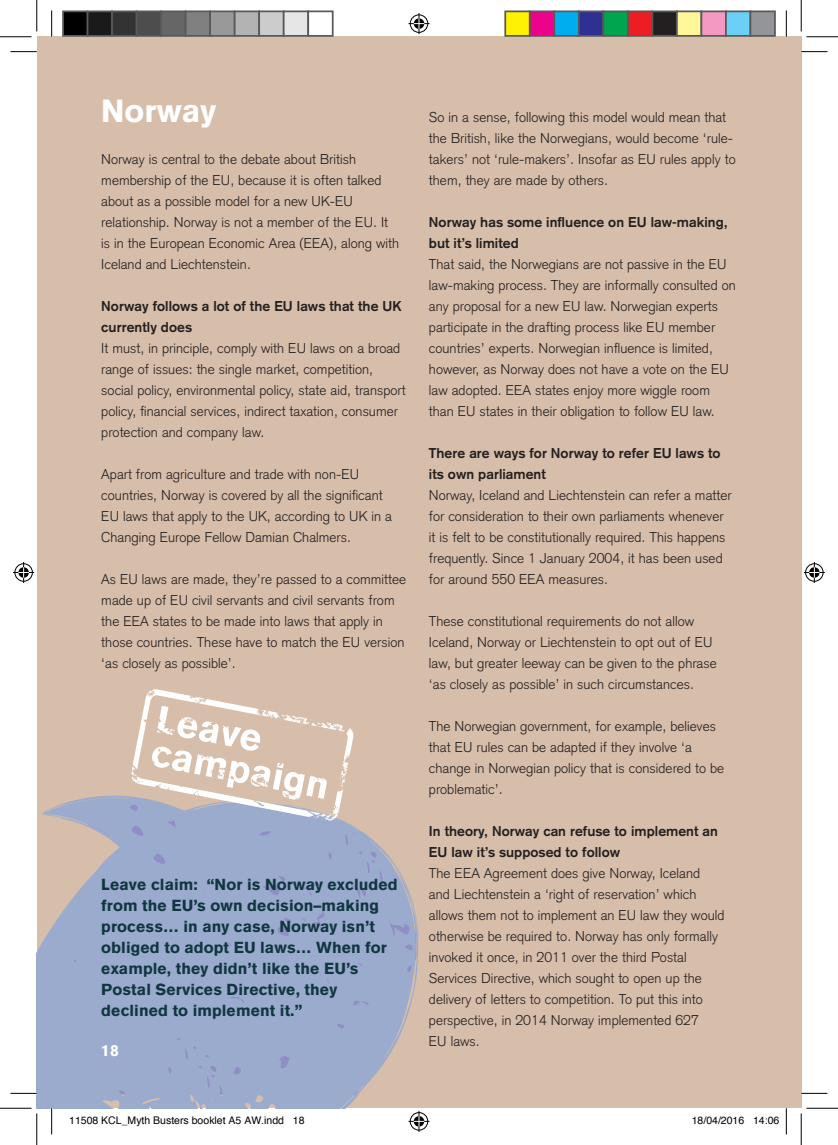
<style>
.page{position:relative;width:838px;height:1145px;background:#fff}
.page>*{position:absolute;margin:0;border:0;box-sizing:border-box;transform-origin:0 0}
.t1{font:900 31.5px "Akzidenz Grotesk";color:#fff}
.t2{font:900 15.75px/21px "Akzidenz Grotesk";letter-spacing:.005em;color:#10373f}
.t3{font:900 15.75px "Akzidenz Grotesk";color:#fff}
.t4{font:300 14px/21px "Akzidenz Grotesk";letter-spacing:.005em;color:#231f20}
.t5{font:700 14px/21px "Akzidenz Grotesk";letter-spacing:.005em;color:#231f20}
.t6{font:10.5px "Helvetica";color:#000}
</style>
<div class="page">
<div style="left:37px;top:37px;width:764px;height:1071px;background:#d7beaa"></div>
<svg style="left:37px;top:795px;width:381px;height:313px;background:#a2adc8"></svg>
<svg style="left:131px;top:689px;width:223px;height:132px"></svg>
<svg style="left:10px;top:51px;width:27px;height:1px"></svg>
<svg style="left:801px;top:51px;width:26px;height:1px"></svg>
<svg style="left:10px;top:1093px;width:27px;height:1px"></svg>
<svg style="left:801px;top:1093px;width:26px;height:1px"></svg>
<svg style="left:51px;top:10px;width:1px;height:27px"></svg>
<svg style="left:51px;top:1108px;width:1px;height:26px"></svg>
<svg style="left:786px;top:10px;width:1px;height:27px"></svg>
<svg style="left:786px;top:1108px;width:1px;height:26px"></svg>
<hr style="left:0;top:36px;width:32px;height:1px;background:#000">
<hr style="left:806px;top:36px;width:31px;height:1px;background:#000">
<hr style="left:0;top:1108px;width:32px;height:1px;background:#000">
<hr style="left:806px;top:1108px;width:31px;height:1px;background:#000">
<hr style="left:36px;top:0;width:1px;height:31px;background:#000">
<hr style="left:36px;top:1113px;width:1px;height:32px;background:#000">
<hr style="left:800px;top:0;width:1px;height:31px;background:#000">
<hr style="left:800px;top:1113px;width:1px;height:32px;background:#000">
<svg style="left:408px;top:13px;width:21px;height:21px"></svg>
<svg style="left:408px;top:1111px;width:21px;height:21px"></svg>
<svg style="left:13px;top:562px;width:21px;height:21px"></svg>
<svg style="left:803px;top:562px;width:21px;height:21px"></svg>
<div style="left:63px;top:11px;width:25px;height:25px;background:#000"></div>
<div style="left:62px;top:10px;width:26px;height:27px;border:2px solid #595959"></div>
<div style="left:88px;top:11px;width:24px;height:25px;background:#1a1a1a"></div>
<div style="left:87px;top:10px;width:26px;height:27px;border:2px solid #595959"></div>
<div style="left:112px;top:11px;width:25px;height:25px;background:#333"></div>
<div style="left:111px;top:10px;width:26px;height:27px;border:2px solid #595959"></div>
<div style="left:137px;top:11px;width:24px;height:25px;background:#4d4d4d"></div>
<div style="left:136px;top:10px;width:26px;height:27px;border:2px solid #595959"></div>
<div style="left:161px;top:11px;width:25px;height:25px;background:#666"></div>
<div style="left:160px;top:10px;width:26px;height:27px;border:2px solid #595959"></div>
<div style="left:186px;top:11px;width:24px;height:25px;background:#808080"></div>
<div style="left:185px;top:10px;width:26px;height:27px;border:2px solid #595959"></div>
<div style="left:210px;top:11px;width:25px;height:25px;background:#999"></div>
<div style="left:209px;top:10px;width:26px;height:27px;border:2px solid #595959"></div>
<div style="left:235px;top:11px;width:24px;height:25px;background:#b3b3b3"></div>
<div style="left:234px;top:10px;width:26px;height:27px;border:2px solid #595959"></div>
<div style="left:259px;top:11px;width:25px;height:25px;background:#ccc"></div>
<div style="left:258px;top:10px;width:26px;height:27px;border:2px solid #595959"></div>
<div style="left:284px;top:11px;width:24px;height:25px;background:#e6e6e6"></div>
<div style="left:283px;top:10px;width:26px;height:27px;border:2px solid #595959"></div>
<div style="left:307px;top:10px;width:26px;height:27px;border:2px solid #595959"></div>
<div style="left:505px;top:11px;width:24px;height:25px;background:#fff101"></div>
<div style="left:504px;top:10px;width:26px;height:27px;border:2px solid #595959"></div>
<div style="left:529px;top:11px;width:25px;height:25px;background:#ed028c"></div>
<div style="left:529px;top:10px;width:26px;height:27px;border:2px solid #595959"></div>
<div style="left:554px;top:11px;width:24px;height:25px;background:#00aeef"></div>
<div style="left:553px;top:10px;width:26px;height:27px;border:2px solid #595959"></div>
<div style="left:578px;top:11px;width:25px;height:25px;background:#2e3092"></div>
<div style="left:578px;top:10px;width:26px;height:27px;border:2px solid #595959"></div>
<div style="left:603px;top:11px;width:24px;height:25px;background:#00a54f"></div>
<div style="left:602px;top:10px;width:26px;height:27px;border:2px solid #595959"></div>
<div style="left:627px;top:11px;width:25px;height:25px;background:#ee1d23"></div>
<div style="left:627px;top:10px;width:26px;height:27px;border:2px solid #595959"></div>
<div style="left:652px;top:11px;width:24px;height:25px;background:#231f20"></div>
<div style="left:651px;top:10px;width:26px;height:27px;border:2px solid #595959"></div>
<div style="left:676px;top:11px;width:25px;height:25px;background:#fff79a"></div>
<div style="left:676px;top:10px;width:26px;height:27px;border:2px solid #595959"></div>
<div style="left:701px;top:11px;width:24px;height:25px;background:#f499c2"></div>
<div style="left:700px;top:10px;width:26px;height:27px;border:2px solid #595959"></div>
<div style="left:725px;top:11px;width:25px;height:25px;background:#6bcff6"></div>
<div style="left:725px;top:10px;width:26px;height:27px;border:2px solid #595959"></div>
<div style="left:750px;top:11px;width:24px;height:25px;background:#939598"></div>
<div style="left:749px;top:10px;width:26px;height:27px;border:2px solid #595959"></div>
<h1 class="t1" style="left:101px;top:92px;width:116px">Norway</h1>
<p class="t4" style="left:101px;top:149px;width:299px">Norway is central to the debate about British membership of the EU, because it is often talked about as a possible model for a new UK-EU relationship. Norway is not a member of the EU. It is in the European Economic Area (EEA), along with Iceland and Liechtenstein.</p>
<p class="t5" style="left:101px;top:296px;width:302px">Norway follows a lot of the EU laws that the UK currently does</p>
<p class="t4" style="left:101px;top:338px;width:306px">It must, in principle, comply with EU laws on a broad range of issues: the single market, competition, social policy, environmental policy, state aid, transport policy, financial services, indirect taxation, consumer protection and company law.</p>
<p class="t4" style="left:101px;top:464px;width:292px">Apart from agriculture and trade with non-EU countries, Norway is covered by all the significant EU laws that apply to the UK, according to UK in a Changing Europe Fellow Damian Chalmers.</p>
<p class="t4" style="left:101px;top:569px;width:306px">As EU laws are made, they’re passed to a committee made up of EU civil servants and civil servants from the EEA states to be made into laws that apply in those countries. These have to match the EU version ‘as closely as possible’.</p>
<p class="t2" style="left:101px;top:874px;width:298px">Leave claim: “Nor is Norway excluded from the EU’s own decision–making process… in any case, Norway isn’t obliged to adopt EU laws… When for example, they didn’t like the EU’s Postal Services Directive, they declined to implement it.”</p>
<p class="t3" style="left:101px;top:1041px;width:19px">18</p>
<p class="t4" style="left:429px;top:107px;width:308px">So in a sense, following this model would mean that the British, like the Norwegians, would become ‘rule&shy;takers’ not ‘rule-makers’. Insofar as EU rules apply to them, they are made by others.</p>
<p class="t5" style="left:429px;top:212px;width:300px">Norway has some influence on EU law-making, but it’s limited</p>
<p class="t4" style="left:429px;top:254px;width:308px">That said, the Norwegians are not passive in the EU law-making process. They are informally consulted on any proposal for a new EU law. Norwegian experts participate in the drafting process like EU member countries’ experts. Norwegian influence is limited, however, as Norway does not have a vote on the EU law adopted. EEA states enjoy more wiggle room than EU states in their obligation to follow EU law.</p>
<p class="t5" style="left:429px;top:443px;width:293px">There are ways for Norway to refer EU laws to its own parliament</p>
<p class="t4" style="left:429px;top:485px;width:304px">Norway, Iceland and Liechtenstein can refer a matter for consideration to their own parliaments whenever it is felt to be constitutionally required. This happens frequently. Since 1 January 2004, it has been used for around 550 EEA measures.</p>
<p class="t4" style="left:429px;top:611px;width:289px">These constitutional requirements do not allow Iceland, Norway or Liechtenstein to opt out of EU law, but greater leeway can be given to the phrase ‘as closely as possible’ in such circumstances.</p>
<p class="t4" style="left:429px;top:716px;width:296px">The Norwegian government, for example, believes that EU rules can be adapted if they involve ‘a change in Norwegian policy that is considered to be problematic’.</p>
<p class="t5" style="left:429px;top:821px;width:290px">In theory, Norway can refuse to implement an<br>EU law it’s supposed to follow</p>
<p class="t4" style="left:429px;top:863px;width:297px">The EEA Agreement does give Norway, Iceland and Liechtenstein a ‘right of reservation’ which allows them not to implement an EU law they would otherwise be required to. Norway has only formally invoked it once, in 2011 over the third Postal Services Directive, which sought to open up the delivery of letters to competition. To put this into perspective, in 2014 Norway implemented 627<br>EU laws.</p>
<p class="t6" style="left:69px;top:1112px;width:237px">11508 KCL_Myth Busters booklet A5 AW.indd 18</p>
<p class="t6" style="left:691px;top:1112px;width:89px">18/04/2016 14:06</p>
</div>
